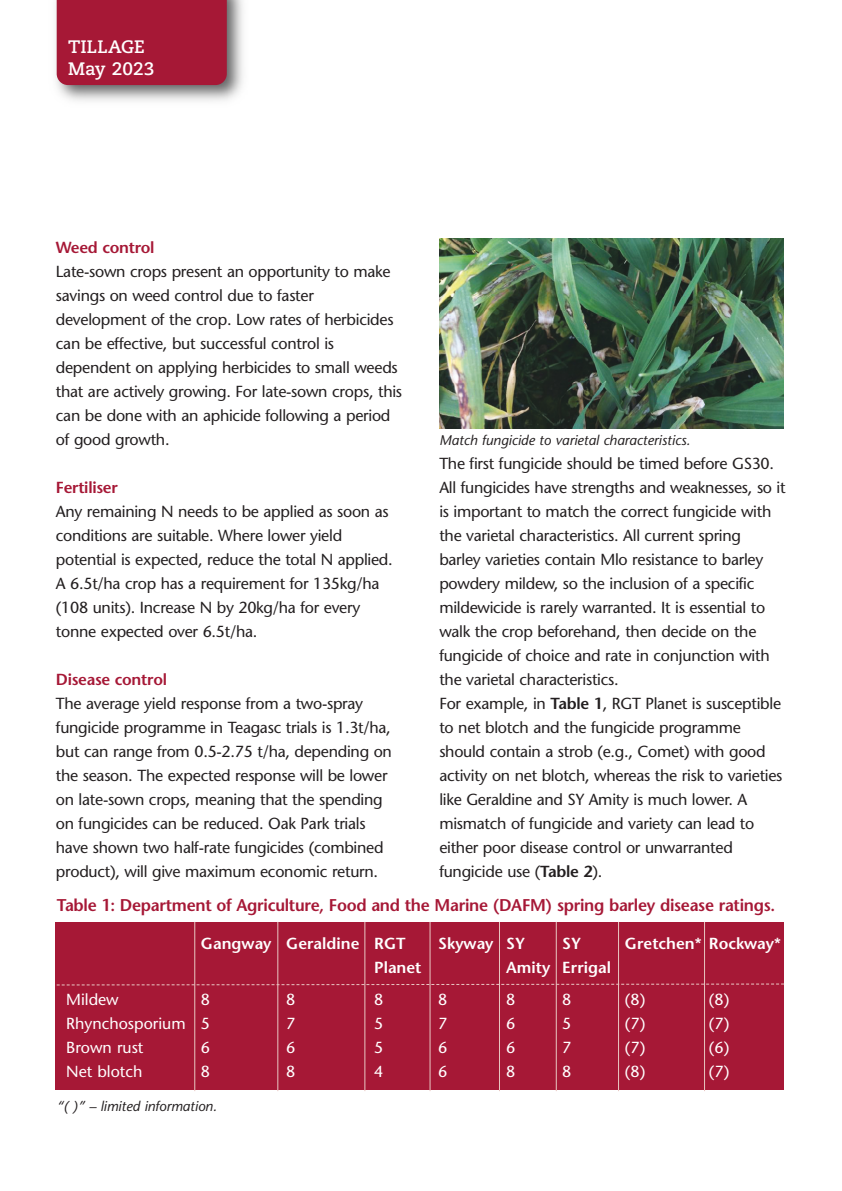
<style>
.page{position:relative;width:842px;height:1191px;background:#fff}
.page>*{position:absolute;margin:0;border:0;box-sizing:border-box;transform-origin:0 0}
.t1{font:700 18px/22px "Caecilia";color:#fff}
.t2{font:600 17px "Stone Sans";letter-spacing:-.015em;color:#a61836}
.t3{font:16px/24px "Stone Sans";letter-spacing:-.015em;color:#231f20}
.t4{font:16px "Stone Sans";color:#fff}
.t5{font:600 16px "Stone Sans";color:#fff}
.t6{font:600 16px "Stone Sans";letter-spacing:-.015em;color:#a61836}
.t7{font:italic 14px "Stone Sans";color:#231f20}
.s1{font-weight:600}
</style>
<div class="page">
<div style="left:56px;top:922px;width:728px;height:167px;background:#a61836"></div>
<img style="left:56px;top:0;width:187px;height:101px">
<div style="left:57px;top:0;width:170px;height:85px;background:#a61836"></div>
<img style="left:439px;top:238px;width:344px;height:190px">
<hr style="left:194px;top:922px;width:1px;height:169px;background:#e9c7c3">
<hr style="left:499px;top:922px;width:1px;height:169px;background:#e9c7c3">
<hr style="left:430px;top:922px;width:1px;height:169px;background:#e9c7c3">
<hr style="left:364px;top:922px;width:1px;height:169px;background:#e9c7c3">
<hr style="left:277px;top:922px;width:1px;height:169px;background:#e9c7c3">
<hr style="left:556px;top:922px;width:1px;height:169px;background:#e9c7c3">
<hr style="left:618px;top:922px;width:1px;height:169px;background:#e9c7c3">
<hr style="left:704px;top:922px;width:1px;height:169px;background:#e9c7c3">
<svg style="left:57px;top:983px;width:727px;height:3px"></svg>
<p class="t1" style="left:68px;top:37px;width:88px">TILLAGE<br>May 2023</p>
<p class="t6" style="left:56px;top:241px;width:100px">Weed control</p>
<p class="t3" style="left:56px;top:261px;width:348px">Late-sown crops present an opportunity to make savings on weed control due to faster development of the crop. Low rates of herbicides can be effective, but successful control is dependent on applying herbicides to small weeds that are actively growing. For late-sown crops, this can be done with an aphicide following a period of good growth.</p>
<p class="t6" style="left:56px;top:481px;width:63px">Fertiliser</p>
<p class="t3" style="left:56px;top:501px;width:338px">Any remaining N needs to be applied as soon as conditions are suitable. Where lower yield potential is expected, reduce the total N applied.<br>A 6.5t/ha crop has a requirement for 135kg/ha (108 units). Increase N by 20kg/ha for every tonne expected over 6.5t/ha.</p>
<p class="t6" style="left:56px;top:673px;width:113px">Disease control</p>
<p class="t3" style="left:56px;top:693px;width:338px">The average yield response from a two-spray fungicide programme in Teagasc trials is 1.3t/ha, but can range from 0.5-2.75 t/ha, depending on the season. The expected response will be lower on late-sown crops, meaning that the spending on fungicides can be reduced. Oak Park trials have shown two half-rate fungicides (combined product), will give maximum economic return.</p>
<p class="t7" style="left:439px;top:434px;width:252px">Match fungicide to varietal characteristics.</p>
<p class="t3" style="left:439px;top:453px;width:336px">The first fungicide should be timed before GS30.</p>
<p class="t3" style="left:439px;top:477px;width:348px">All fungicides have strengths and weaknesses, so it is important to match the correct fungicide with the varietal characteristics. All current spring barley varieties contain Mlo resistance to barley powdery mildew, so the inclusion of a specific mildewicide is rarely warranted. It is essential to walk the crop beforehand, then decide on the fungicide of choice and rate in conjunction with the varietal characteristics.</p>
<p class="t3" style="left:439px;top:693px;width:345px">For example, in <span class="s1">Table 1</span>, RGT Planet is susceptible to net blotch and the fungicide programme should contain a strob (e.g., Comet) with good activity on net blotch, whereas the risk to varieties like Geraldine and SY Amity is much lower. A mismatch of fungicide and variety can lead to either poor disease control or unwarranted fungicide use (<span class="s1">Table 2</span>).</p>
<p class="t2" style="left:57px;top:898px;width:720px">Table 1: Department of Agriculture, Food and the Marine (DAFM) spring barley disease ratings.</p>
<p class="t5" style="left:201px;top:937px;width:206px">Gangway Geraldine RGT</p>
<p class="t5" style="left:438px;top:937px;width:88px">Skyway SY</p>
<p class="t5" style="left:562px;top:937px;width:20px">SY</p>
<p class="t5" style="left:625px;top:937px;width:158px">Gretchen* Rockway*</p>
<p class="t5" style="left:374px;top:961px;width:49px">Planet</p>
<p class="t5" style="left:506px;top:961px;width:106px">Amity Errigal</p>
<p class="t4" style="left:66px;top:993px;width:54px">Mildew</p>
<p class="t4" style="left:201px;top:993px;width:11px">8</p>
<p class="t4" style="left:286px;top:993px;width:11px">8</p>
<p class="t4" style="left:374px;top:993px;width:11px">8</p>
<p class="t4" style="left:438px;top:993px;width:11px">8</p>
<p class="t4" style="left:506px;top:993px;width:11px">8</p>
<p class="t4" style="left:562px;top:993px;width:11px">8</p>
<p class="t4" style="left:625px;top:993px;width:22px">(8)</p>
<p class="t4" style="left:709px;top:993px;width:22px">(8)</p>
<p class="t4" style="left:66px;top:1017px;width:145px">Rhynchosporium 5</p>
<p class="t4" style="left:286px;top:1017px;width:11px">7</p>
<p class="t4" style="left:374px;top:1017px;width:11px">5</p>
<p class="t4" style="left:438px;top:1017px;width:11px">7</p>
<p class="t4" style="left:506px;top:1017px;width:11px">6</p>
<p class="t4" style="left:562px;top:1017px;width:11px">5</p>
<p class="t4" style="left:625px;top:1017px;width:22px">(7)</p>
<p class="t4" style="left:709px;top:1017px;width:22px">(7)</p>
<p class="t4" style="left:66px;top:1041px;width:79px">Brown rust</p>
<p class="t4" style="left:201px;top:1041px;width:11px">6</p>
<p class="t4" style="left:286px;top:1041px;width:11px">6</p>
<p class="t4" style="left:374px;top:1041px;width:11px">5</p>
<p class="t4" style="left:438px;top:1041px;width:11px">6</p>
<p class="t4" style="left:506px;top:1041px;width:11px">6</p>
<p class="t4" style="left:562px;top:1041px;width:11px">7</p>
<p class="t4" style="left:625px;top:1041px;width:22px">(7)</p>
<p class="t4" style="left:709px;top:1041px;width:22px">(6)</p>
<p class="t4" style="left:66px;top:1065px;width:78px">Net blotch</p>
<p class="t4" style="left:201px;top:1065px;width:11px">8</p>
<p class="t4" style="left:286px;top:1065px;width:11px">8</p>
<p class="t4" style="left:374px;top:1065px;width:11px">4</p>
<p class="t4" style="left:438px;top:1065px;width:11px">6</p>
<p class="t4" style="left:506px;top:1065px;width:11px">8</p>
<p class="t4" style="left:562px;top:1065px;width:11px">8</p>
<p class="t4" style="left:625px;top:1065px;width:22px">(8)</p>
<p class="t4" style="left:709px;top:1065px;width:22px">(7)</p>
<p class="t7" style="left:57px;top:1101px;width:162px">“( )” – limited information.</p>
</div>
